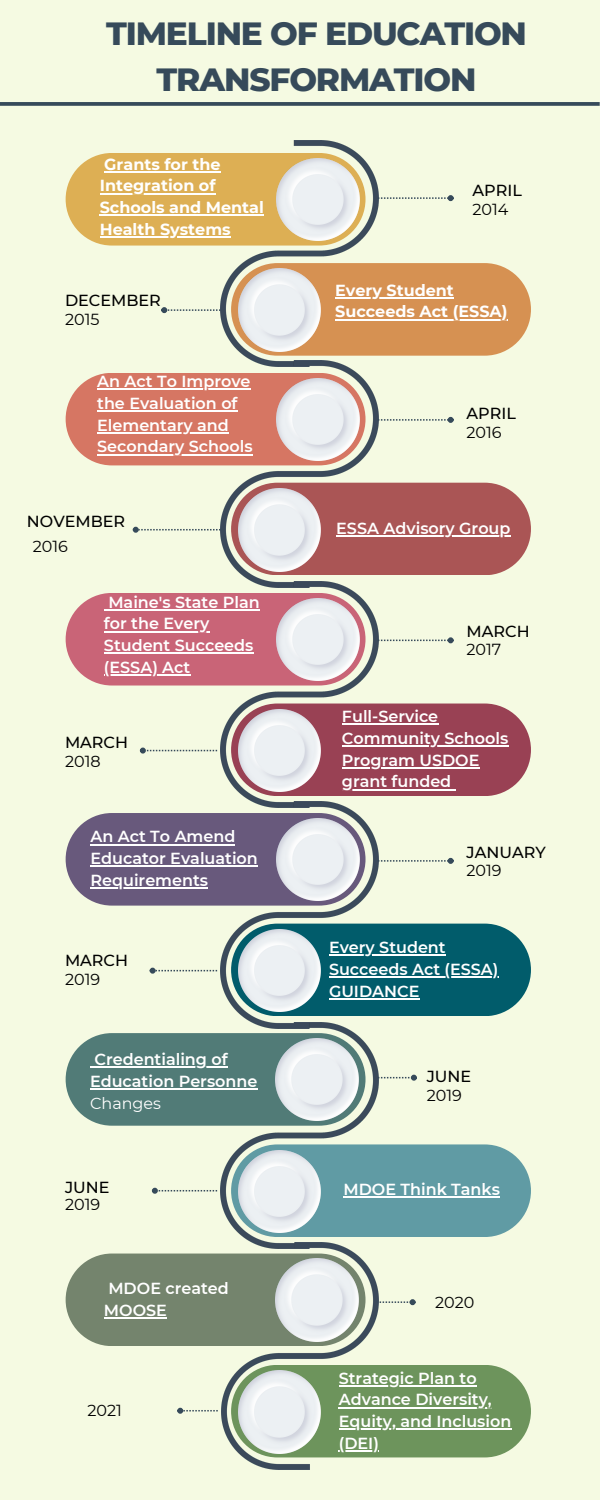
<style>
.page{position:relative;width:600px;height:1500px;background:#f5fae2}
.page>*{position:absolute;margin:0;border:0;box-sizing:border-box;transform-origin:0 0}
.t1{font:800 32.8px/45.7px "Montserrat";letter-spacing:-.035em;color:#364a5a;text-align:center}
.t2{font:600 16px/21.8px "Montserrat";color:#fff}
.t3{font:700 16px/21.8px "Montserrat";color:#fff}
.t4{font:500 16px "Montserrat";color:#000}
.t5{font:16px "Montserrat";color:#000}
.s1{font-weight:400}
</style>
<div class="page">
<img style="left:221px;top:1028px;width:157px;height:215px">
<img style="left:221px;top:140px;width:157px;height:221px">
<img style="left:221px;top:361px;width:157px;height:220px">
<img style="left:221px;top:581px;width:157px;height:221px">
<img style="left:221px;top:802px;width:157px;height:226px">
<img style="left:221px;top:1243px;width:158px;height:226px">
<div style="left:66px;top:153px;width:300px;height:93px;background:#ddaf54;border-radius:46px"></div>
<img style="left:277px;top:158px;width:82px;height:83px">
<div style="left:66px;top:373px;width:300px;height:92px;background:#d67663;border-radius:46px"></div>
<div style="left:66px;top:593px;width:300px;height:93px;background:#c96477;border-radius:46px"></div>
<div style="left:66px;top:813px;width:300px;height:93px;background:#68597c;border-radius:46px"></div>
<div style="left:66px;top:1033px;width:300px;height:93px;background:#517b77;border-radius:46px"></div>
<div style="left:231px;top:263px;width:300px;height:93px;background:#d69152;border-radius:46px"></div>
<svg style="left:161px;top:307px;width:60px;height:6px"></svg>
<hr style="left:104px;top:171px;width:117px;height:2px;background:#fff">
<hr style="left:100px;top:193px;width:116px;height:1px;background:#fff">
<hr style="left:100px;top:215px;width:164px;height:1px;background:#fff">
<hr style="left:100px;top:236px;width:131px;height:2px;background:#fff">
<hr style="left:97px;top:389px;width:154px;height:1px;background:#fff">
<hr style="left:97px;top:410px;width:141px;height:2px;background:#fff">
<hr style="left:97px;top:432px;width:132px;height:2px;background:#fff">
<hr style="left:97px;top:454px;width:156px;height:1px;background:#fff">
<hr style="left:108px;top:609px;width:152px;height:2px;background:#fff">
<hr style="left:104px;top:631px;width:105px;height:1px;background:#fff">
<hr style="left:104px;top:653px;width:149px;height:1px;background:#fff">
<hr style="left:104px;top:674px;width:86px;height:2px;background:#fff">
<hr style="left:90px;top:844px;width:145px;height:1px;background:#fff">
<hr style="left:90px;top:866px;width:168px;height:1px;background:#fff">
<hr style="left:90px;top:887px;width:118px;height:2px;background:#fff">
<hr style="left:94px;top:1067px;width:134px;height:1px;background:#fff">
<hr style="left:90px;top:1088px;width:167px;height:2px;background:#fff">
<img style="left:238px;top:269px;width:83px;height:82px">
<hr style="left:335px;top:297px;width:119px;height:2px;background:#fff">
<hr style="left:335px;top:319px;width:173px;height:1px;background:#fff">
<img style="left:277px;top:378px;width:82px;height:83px">
<img style="left:277px;top:598px;width:82px;height:83px">
<img style="left:277px;top:818px;width:82px;height:83px">
<img style="left:276px;top:1038px;width:82px;height:83px">
<div style="left:231px;top:483px;width:300px;height:92px;background:#a55;border-radius:46px"></div>
<svg style="left:133px;top:527px;width:88px;height:6px"></svg>
<img style="left:238px;top:489px;width:83px;height:82px">
<hr style="left:336px;top:536px;width:175px;height:1px;background:#fff">
<div style="left:231px;top:704px;width:300px;height:92px;background:#994154;border-radius:46px"></div>
<svg style="left:140px;top:748px;width:77px;height:6px"></svg>
<img style="left:238px;top:709px;width:83px;height:83px">
<hr style="left:342px;top:724px;width:96px;height:1px;background:#fff">
<hr style="left:342px;top:745px;width:166px;height:2px;background:#fff">
<hr style="left:342px;top:767px;width:137px;height:2px;background:#fff">
<hr style="left:342px;top:789px;width:109px;height:1px;background:#fff">
<div style="left:231px;top:924px;width:300px;height:92px;background:#015c6b;border-radius:46px"></div>
<svg style="left:150px;top:968px;width:67px;height:6px"></svg>
<img style="left:238px;top:929px;width:83px;height:83px">
<hr style="left:329px;top:955px;width:117px;height:1px;background:#fff">
<hr style="left:329px;top:976px;width:170px;height:2px;background:#fff">
<hr style="left:329px;top:998px;width:91px;height:2px;background:#fff">
<div style="left:231px;top:1144px;width:300px;height:93px;background:#609ba4;border-radius:46px"></div>
<svg style="left:152px;top:1188px;width:65px;height:6px"></svg>
<img style="left:238px;top:1150px;width:83px;height:83px">
<hr style="left:343px;top:1197px;width:157px;height:1px;background:#fff">
<svg style="left:378px;top:417px;width:76px;height:6px"></svg>
<svg style="left:378px;top:637px;width:76px;height:6px"></svg>
<svg style="left:378px;top:858px;width:76px;height:6px"></svg>
<svg style="left:378px;top:1075px;width:39px;height:6px"></svg>
<svg style="left:378px;top:195px;width:76px;height:6px"></svg>
<div style="left:66px;top:1254px;width:300px;height:92px;background:#74846d;border-radius:46px"></div>
<hr style="left:104px;top:1317px;width:63px;height:2px;background:#fff">
<img style="left:276px;top:1259px;width:82px;height:82px">
<svg style="left:377px;top:1299px;width:39px;height:6px"></svg>
<div style="left:231px;top:1365px;width:300px;height:92px;background:#6d945c;border-radius:46px"></div>
<img style="left:238px;top:1371px;width:83px;height:82px">
<hr style="left:339px;top:1385px;width:138px;height:2px;background:#fff">
<hr style="left:339px;top:1407px;width:153px;height:1px;background:#fff">
<hr style="left:339px;top:1429px;width:172px;height:1px;background:#fff">
<hr style="left:339px;top:1450px;width:40px;height:2px;background:#fff">
<svg style="left:177px;top:1408px;width:41px;height:6px"></svg>
<svg style="left:0;top:102px;width:600px;height:4px;background:#415462"></svg>
<p class="t1" style="left:106px;top:10px;width:422px">TIMELINE OF EDUCATION<br>TRANSFORMATION</p>
<p class="t3" style="left:100px;top:153px;width:166px">Grants for the<br>Integration of<br>Schools and Mental<br>Health Systems</p>
<p class="t4" style="left:65px;top:291px;width:97px">DECEMBER</p>
<p class="t5" style="left:65px;top:310px;width:36px">2015</p>
<p class="t2" style="left:97px;top:370px;width:157px">An Act To Improve the Evaluation of<br>Elementary and<br>Secondary Schools</p>
<p class="t4" style="left:27px;top:511px;width:100px">NOVEMBER</p>
<p class="t5" style="left:33px;top:536px;width:37px">2016</p>
<p class="t2" style="left:104px;top:591px;width:157px">Maine's State Plan for the Every<br>Student Succeeds (ESSA) Act</p>
<p class="t4" style="left:65px;top:733px;width:65px">MARCH</p>
<p class="t5" style="left:65px;top:751px;width:37px">2018</p>
<p class="t2" style="left:90px;top:826px;width:169px">An Act To Amend<br>Educator Evaluation<br>Requirements</p>
<p class="t4" style="left:65px;top:951px;width:65px">MARCH</p>
<p class="t5" style="left:65px;top:969px;width:37px">2019</p>
<p class="t2" style="left:90px;top:1048px;width:169px">Credentialing of<br>Education Personne<br><span class="s1">Changes</span></p>
<p class="t4" style="left:473px;top:180px;width:51px">APRIL</p>
<p class="t5" style="left:473px;top:199px;width:38px">2014</p>
<p class="t3" style="left:335px;top:279px;width:174px">Every Student<br>Succeeds Act (ESSA)</p>
<p class="t4" style="left:467px;top:403px;width:51px">APRIL</p>
<p class="t5" style="left:467px;top:422px;width:37px">2016</p>
<p class="t2" style="left:336px;top:517px;width:176px">ESSA Advisory Group</p>
<p class="t4" style="left:467px;top:622px;width:65px">MARCH</p>
<p class="t5" style="left:467px;top:639px;width:36px">2017</p>
<p class="t2" style="left:342px;top:706px;width:168px">Full-Service<br>Community Schools<br>Program USDOE grant funded</p>
<p class="t4" style="left:467px;top:842px;width:81px">JANUARY</p>
<p class="t5" style="left:467px;top:861px;width:37px">2019</p>
<p class="t2" style="left:329px;top:936px;width:171px">Every Student<br>Succeeds Act (ESSA)<br>GUIDANCE</p>
<p class="t4" style="left:427px;top:1066px;width:46px">JUNE</p>
<p class="t5" style="left:427px;top:1086px;width:37px">2019</p>
<p class="t4" style="left:65px;top:1178px;width:46px">JUNE</p>
<p class="t2" style="left:343px;top:1178px;width:158px">MDOE Think Tanks</p>
<p class="t5" style="left:65px;top:1195px;width:37px">2019</p>
<p class="t2" style="left:104px;top:1277px;width:126px">MDOE created<br>MOOSE</p>
<p class="t5" style="left:87px;top:1401px;width:36px">2021</p>
<p class="t5" style="left:435px;top:1292px;width:41px">2020</p>
<p class="t2" style="left:339px;top:1367px;width:174px">Strategic Plan to<br>Advance Diversity,<br>Equity, and Inclusion (DEI)</p>
</div>
